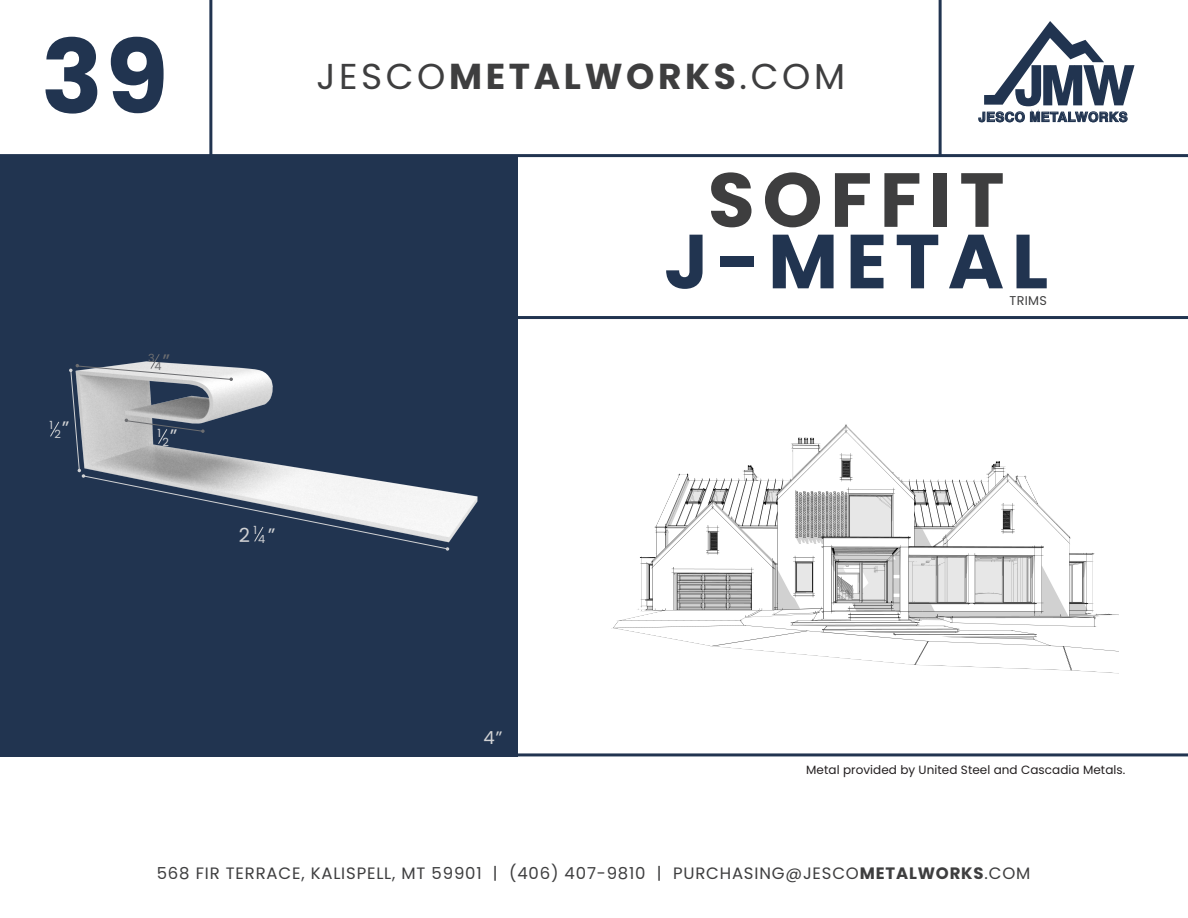
<style>
.page{position:relative;width:1188px;height:918px;background:#fff}
.page>*{position:absolute;margin:0;border:0;box-sizing:border-box;transform-origin:0 0}
.t1{font:700 102px "Poppins";color:#213450}
.t2{font:700 76.5px "Poppins";letter-spacing:.1em;color:#213450}
.t3{font:700 76.5px "Poppins";letter-spacing:.1em;color:#3e3e3f}
.t4{font:700 36px "Poppins";letter-spacing:.1em;color:#3e3e3f}
.t5{font:19.5px "Poppins";color:#d1d2d4}
.t6{font:19.5px "Poppins";color:#6c6d70}
.t7{font:18px "Poppins";color:#d1d2d4}
.t8{font:16.5px "Poppins";letter-spacing:.05em;color:#3e3e3f}
.t9{font:700 13.2px "Helvetica";letter-spacing:.03em;color:#213450}
.t10{font:12.75px "Poppins";letter-spacing:.025em;color:#3e3e3f}
.t11{font:12px "Poppins";letter-spacing:.005em;color:#231f20}
.t12{font:11.25px "Poppins";color:#d1d2d4}
.t13{font:11.25px/8.7px "Poppins";color:#6c6d70;text-align:center}
.s1{font-weight:400}
.s2{font-weight:700}
</style>
<div class="page">
<div style="left:0;top:157px;width:517px;height:599px;background:#213450"></div>
<img style="left:59px;top:422px;width:419px;height:128px">
<img style="left:611px;top:424px;width:508px;height:250px">
<svg style="left:978px;top:21px;width:157px;height:101px"></svg>
<hr style="left:209px;top:0;width:3px;height:158px;background:#213450">
<hr style="left:939px;top:0;width:3px;height:156px;background:#213450">
<hr style="left:0;top:154px;width:1188px;height:3px;background:#213450">
<hr style="left:514px;top:316px;width:674px;height:3px;background:#213450">
<hr style="left:0;top:753px;width:1188px;height:3px;background:#213450">
<svg style="left:50px;top:421px;width:9px;height:16px"></svg>
<svg style="left:69px;top:354px;width:380px;height:197px"></svg>
<h1 class="t1" style="left:41px;top:18px;width:129px">39</h1>
<p class="t12" style="left:49px;top:419px;width:5px">1</p>
<p class="t5" style="left:62px;top:417px;width:9px">”</p>
<p class="t12" style="left:54px;top:428px;width:8px">2</p>
<p class="t13" style="left:148px;top:353px;width:15px">3<br>4</p>
<p class="t6" style="left:162px;top:350px;width:9px">”</p>
<p class="t12" style="left:157px;top:426px;width:5px">1</p>
<p class="t5" style="left:170px;top:425px;width:9px">”</p>
<p class="t12" style="left:162px;top:435px;width:8px">2</p>
<h3 class="t4" style="left:316px;top:56px;width:530px"><span class="s1">JESCO</span>METALWORKS<span class="s1">.COM</span></h3>
<p class="t9" style="left:979px;top:109px;width:151px">JESCO METALWORKS</p>
<h2 class="t3" style="left:708px;top:156px;width:298px">SOFFIT</h2>
<h2 class="t2" style="left:664px;top:217px;width:386px">J-METAL</h2>
<p class="t10" style="left:1010px;top:293px;width:39px">TRIMS</p>
<p class="t12" style="left:254px;top:524px;width:5px">1</p>
<p class="t5" style="left:239px;top:524px;width:38px">2 ”</p>
<p class="t12" style="left:258px;top:533px;width:9px">4</p>
<p class="t7" style="left:484px;top:727px;width:20px">4”</p>
<p class="t11" style="left:806px;top:763px;width:321px">Metal provided by United Steel and Cascadia Metals.</p>
<p class="t8" style="left:157px;top:863px;width:875px">568 FIR TERRACE, KALISPELL, MT 59901 | (406) 407-9810 | PURCHASING@JESCO<span class="s2">METALWORKS</span>.COM</p>
</div>
